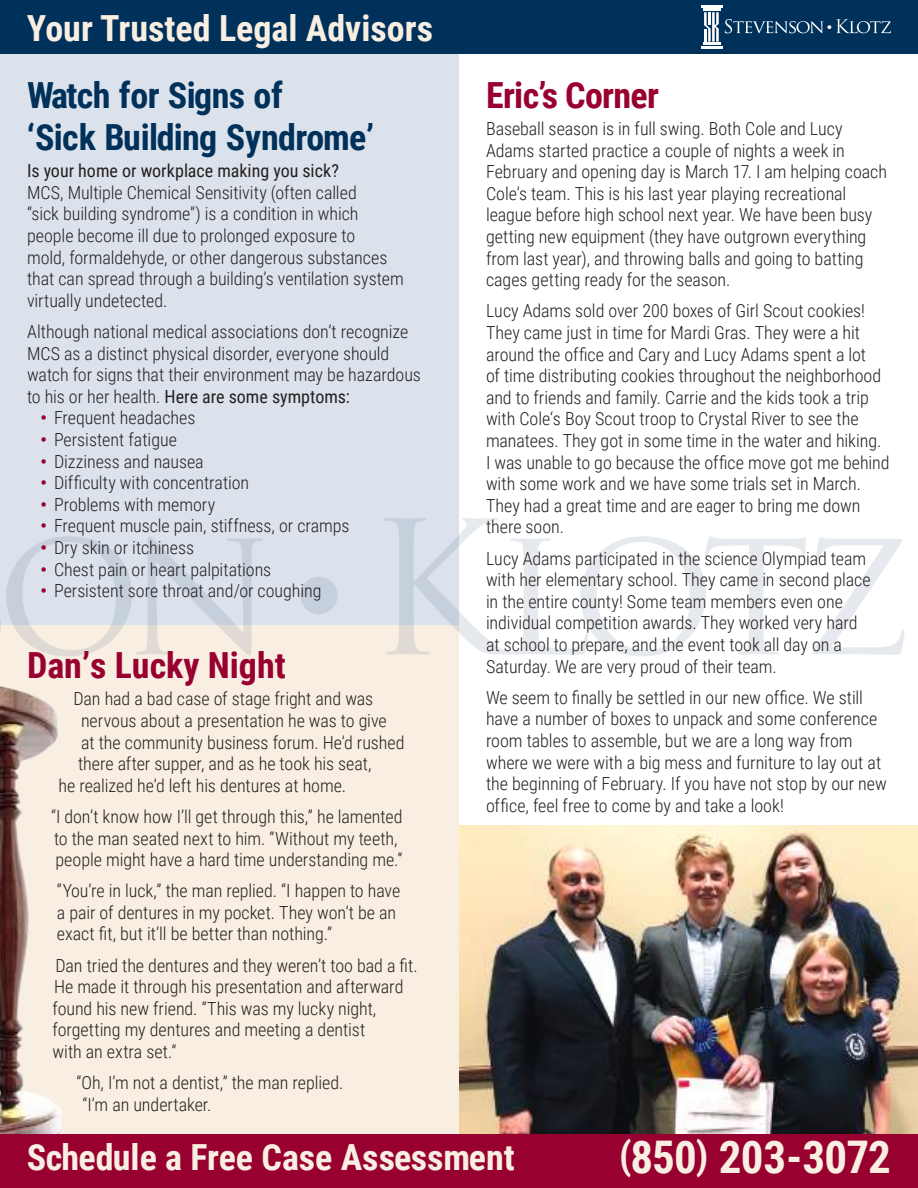
<style>
.page{position:relative;width:918px;height:1188px;background:#fff}
.page>*{position:absolute;margin:0;border:0;box-sizing:border-box;transform-origin:0 0}
.t1{font:700 45px "Roboto Condensed";letter-spacing:-.02em;color:#f8eee2}
.t2{font:700 36px "Roboto Condensed";color:#f8eee2}
.t3{font:700 36px/42px "Roboto Condensed";letter-spacing:-.02em;color:#00315a}
.t4{font:700 36px "Roboto Condensed";color:#980030}
.t5{font:700 36px "Roboto Condensed";letter-spacing:-.02em;color:#980030}
.t6{font:300 18px/21.6px "Roboto Condensed";letter-spacing:-.005em;color:#241f1f}
.t7{font:18px "Roboto Condensed";color:#241f1f}
.s1{font-weight:400}
.s2{font-weight:700;color:#980030}
.s3{font-size:39px}
</style>
<div class="page">
<div style="left:0;top:624px;width:459px;height:510px;background:#f8eee2"></div>
<img style="left:0;top:656px;width:71px;height:478px">
<div style="left:0;top:54px;width:459px;height:570px;background:#dce2ec"></div>
<hr style="left:0;top:54px;width:1px;height:323px;background:#f8eee2">
<svg style="left:0;top:536px;width:263px;height:120px"></svg>
<div style="left:300px;top:577px;width:38px;height:37px;background:#c6d0dd;border-radius:50%"></div>
<svg style="left:384px;top:518px;width:422px;height:138px"></svg>
<svg style="left:812px;top:537px;width:92px;height:118px"></svg>
<div style="left:0;top:0;width:918px;height:54px;background:#00315a"></div>
<div style="left:0;top:1134px;width:918px;height:54px;background:#980030"></div>
<hr style="left:701px;top:5px;width:21px;height:3px;background:#fff">
<hr style="left:701px;top:46px;width:21px;height:3px;background:#fff">
<svg style="left:703px;top:9px;width:188px;height:36px"></svg>
<hr style="left:0;top:1134px;width:1px;height:54px;background:#00315a">
<img style="left:459px;top:825px;width:459px;height:309px">
<h2 class="t2" style="left:27px;top:2px;width:408px">Your Trusted Legal Advisors</h2>
<h2 class="t3" style="left:27px;top:73px;width:349px">Watch for Signs of<br>‘Sick Building Syndrome’</h2>
<p class="t7" style="left:27px;top:158px;width:314px">Is your home or workplace making you sick?</p>
<p class="t6" style="left:27px;top:181px;width:378px">MCS, Multiple Chemical Sensitivity (often called<br>“sick building syndrome”) is a condition in which people become ill due to prolonged exposure to<br>mold, formaldehyde, or other dangerous substances that can spread through a building’s ventilation system virtually undetected.</p>
<p class="t6" style="left:27px;top:320px;width:395px">Although national medical associations don’t recognize MCS as a distinct physical disorder, everyone should watch for signs that their environment may be hazardous to his or her health. <span class="s1">Here are some symptoms:</span></p>
<p class="t6" style="left:41px;top:407px;width:157px"><span class="s2">•</span> Frequent headaches</p>
<p class="t6" style="left:41px;top:428px;width:138px"><span class="s2">•</span> Persistent fatigue</p>
<p class="t6" style="left:41px;top:450px;width:165px"><span class="s2">•</span> Dizziness and nausea</p>
<p class="t6" style="left:41px;top:471px;width:210px"><span class="s2">•</span> Difficulty with concentration</p>
<p class="t6" style="left:41px;top:493px;width:176px"><span class="s2">•</span> Problems with memory</p>
<p class="t6" style="left:41px;top:515px;width:311px"><span class="s2">•</span> Frequent muscle pain, stiffness, or cramps</p>
<p class="t6" style="left:41px;top:536px;width:155px"><span class="s2">•</span> Dry skin or itchiness</p>
<p class="t6" style="left:41px;top:558px;width:232px"><span class="s2">•</span> Chest pain or heart palpitations</p>
<p class="t6" style="left:41px;top:579px;width:282px"><span class="s2">•</span> Persistent sore throat and/or coughing</p>
<h2 class="t4" style="left:27px;top:640px;width:260px">Dan’s Lucky Night</h2>
<p class="t6" style="left:74px;top:687px;width:301px">Dan had a bad case of stage fright and was</p>
<p class="t6" style="left:81px;top:709px;width:307px">nervous about a presentation he was to give</p>
<p class="t6" style="left:81px;top:731px;width:325px">at the community business forum. He’d rushed</p>
<p class="t6" style="left:78px;top:752px;width:295px">there after supper, and as he took his seat,</p>
<p class="t6" style="left:59px;top:774px;width:289px">he realized he’d left his dentures at home.</p>
<p class="t6" style="left:51px;top:805px;width:353px">“I don’t know how I’ll get through this,” he lamented to the man seated next to him. “Without my teeth, people might have a hard time understanding me.”</p>
<p class="t6" style="left:57px;top:879px;width:345px">“You’re in luck,” the man replied. “I happen to have a pair of dentures in my pocket. They won’t be an exact fit, but it’ll be better than nothing.”</p>
<p class="t6" style="left:53px;top:954px;width:367px">Dan tried the dentures and they weren’t too bad a fit.<br>He made it through his presentation and afterward found his new friend. “This was my lucky night, forgetting my dentures and meeting a dentist<br>with an extra set.”</p>
<p class="t6" style="left:82px;top:1071px;width:262px;text-indent:-6px">“Oh, I’m not a dentist,” the man replied. “I’m an undertaker.</p>
<h2 class="t5" style="left:486px;top:70px;width:175px">Eric’s Corner</h2>
<p class="t6" style="left:486px;top:117px;width:402px">Baseball season is in full swing. Both Cole and Lucy Adams started practice a couple of nights a week in February and opening day is March 17. I am helping coach Cole’s team. This is his last year playing recreational league before high school next year. We have been busy getting new equipment (they have outgrown everything from last year), and throwing balls and going to batting cages getting ready for the season.</p>
<p class="t6" style="left:486px;top:300px;width:405px">Lucy Adams sold over 200 boxes of Girl Scout cookies!<br>They came just in time for Mardi Gras. They were a hit around the office and Cary and Lucy Adams spent a lot<br>of time distributing cookies throughout the neighborhood and to friends and family. Carrie and the kids took a trip with Cole‘s Boy Scout troop to Crystal River to see the manatees. They got in some time in the water and hiking.<br>I was unable to go because the office move got me behind with some work and we have some trials set in March.<br>They had a great time and are eager to bring me down there soon.</p>
<p class="t6" style="left:486px;top:547px;width:386px">Lucy Adams participated in the science Olympiad team with her elementary school. They came in second place in the entire county! Some team members even one individual competition awards. They worked very hard at school to prepare, and the event took all day on a Saturday. We are very proud of their team.</p>
<p class="t6" style="left:486px;top:686px;width:402px">We seem to finally be settled in our new office. We still have a number of boxes to unpack and some conference room tables to assemble, but we are a long way from where we were with a big mess and furniture to lay out at the beginning of February. If you have not stop by our new office, feel free to come by and take a look!</p>
<h2 class="t2" style="left:27px;top:1132px;width:489px">Schedule a Free Case Assessment</h2>
<h1 class="t1" style="left:619px;top:1125px;width:273px"><span class="s3">(</span>850<span class="s3">)</span> 203-3072</h1>
</div>
